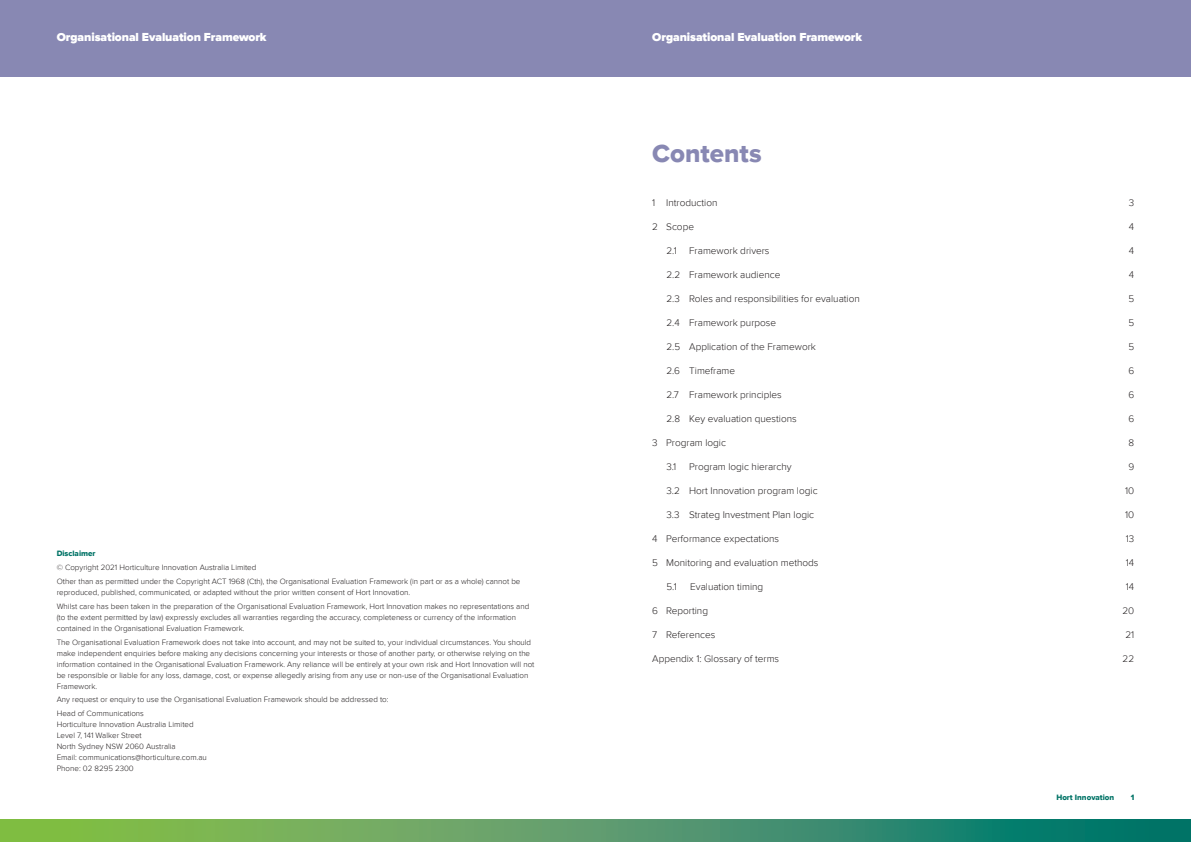
<style>
.page{position:relative;width:1191px;height:842px;background:#fff}
.page>*{position:absolute;margin:0;border:0;box-sizing:border-box;transform-origin:0 0}
.t1{font:26px "Proxima Nova Extrabld";color:#8888b3}
.t2{font:900 12px "Proxima Nova";letter-spacing:-.01em;color:#fff}
.t3{font:300 10px "Proxima Nova";color:#231f20}
.t4{font:300 8px/11px "Proxima Nova";color:#231f20}
.t5{font:8px "Proxima Nova Extrabld";color:#007366}
</style>
<div class="page">
<svg style="left:0;top:819px;width:1191px;height:23px;background:#4f9b64"></svg>
<div style="left:0;top:0;width:609px;height:77px;background:#8888b3"></div>
<div style="left:581px;top:0;width:610px;height:77px;background:#8888b3"></div>
<h2 class="t2" style="left:57px;top:30px;width:211px">Organisational Evaluation Framework</h2>
<h2 class="t2" style="left:652px;top:30px;width:211px">Organisational Evaluation Framework</h2>
<p class="t5" style="left:57px;top:549px;width:40px">Disclaimer</p>
<p class="t4" style="left:57px;top:561px;width:465px;line-height:13.8px">© Copyright 2021 Horticulture Innovation Australia Limited<br>Other than as permitted under the Copyright ACT 1968 (Cth), the Organisational Evaluation Framework (in part or as a whole) cannot be</p>
<p class="t4" style="left:57px;top:585px;width:474px;line-height:13.8px">reproduced, published, communicated, or adapted without the prior written consent of Hort Innovation.<br>Whilst care has been taken in the preparation of the Organisational Evaluation Framework, Hort Innovation makes no representations and</p>
<p class="t4" style="left:57px;top:612px;width:461px">(to the extent permitted by law) expressly excludes all warranties regarding the accuracy, completeness or currency of the information contained in the Organisational Evaluation Framework.</p>
<p class="t4" style="left:57px;top:637px;width:479px">The Organisational Evaluation Framework does not take into account, and may not be suited to, your individual circumstances. You should make independent enquiries before making any decisions concerning your interests or those of another party, or otherwise relying on the information contained in the Organisational Evaluation Framework. Any reliance will be entirely at your own risk and Hort Innovation will not be responsible or liable for any loss, damage, cost, or expense allegedly arising from any use or non-use of the Organisational Evaluation Framework.</p>
<p class="t4" style="left:57px;top:693px;width:333px;line-height:13.8px">Any request or enquiry to use the Organisational Evaluation Framework should be addressed to:<br>Head of Communications</p>
<p class="t4" style="left:57px;top:719px;width:152px">Horticulture Innovation Australia Limited Level 7, 141 Walker Street<br>North Sydney NSW 2060 Australia<br>Email: communications@horticulture.com.au Phone: 02 8295 2300</p>
<h1 class="t1" style="left:652px;top:139px;width:111px">Contents</h1>
<p class="t3" style="left:652px;top:197px;width:67px">1 Introduction</p>
<p class="t3" style="left:1128px;top:197px;width:7px">3</p>
<p class="t3" style="left:652px;top:221px;width:43px">2 Scope</p>
<p class="t3" style="left:1128px;top:221px;width:7px">4</p>
<p class="t3" style="left:666px;top:245px;width:105px">2.1 Framework drivers</p>
<p class="t3" style="left:1128px;top:245px;width:7px">4</p>
<p class="t3" style="left:666px;top:269px;width:116px">2.2 Framework audience</p>
<p class="t3" style="left:1128px;top:269px;width:7px">4</p>
<p class="t3" style="left:666px;top:293px;width:195px">2.3 Roles and responsibilities for evaluation</p>
<p class="t3" style="left:1128px;top:293px;width:7px">5</p>
<p class="t3" style="left:666px;top:317px;width:111px">2.4 Framework purpose</p>
<p class="t3" style="left:1128px;top:317px;width:7px">5</p>
<p class="t3" style="left:666px;top:341px;width:151px">2.5 Application of the Framework</p>
<p class="t3" style="left:1128px;top:341px;width:7px">5</p>
<p class="t3" style="left:666px;top:365px;width:70px">2.6 Timeframe</p>
<p class="t3" style="left:1128px;top:365px;width:7px">6</p>
<p class="t3" style="left:666px;top:389px;width:117px">2.7 Framework principles</p>
<p class="t3" style="left:1128px;top:389px;width:7px">6</p>
<p class="t3" style="left:666px;top:413px;width:132px">2.8 Key evaluation questions</p>
<p class="t3" style="left:1128px;top:413px;width:7px">6</p>
<p class="t3" style="left:652px;top:437px;width:75px">3 Program logic</p>
<p class="t3" style="left:1128px;top:437px;width:7px">8</p>
<p class="t3" style="left:666px;top:461px;width:12px">3.1</p>
<p class="t3" style="left:689px;top:461px;width:104px">Program logic hierarchy</p>
<p class="t3" style="left:1128px;top:461px;width:7px">9</p>
<p class="t3" style="left:666px;top:485px;width:153px">3.2 Hort Innovation program logic</p>
<p class="t3" style="left:1125px;top:485px;width:11px">10</p>
<p class="t3" style="left:666px;top:509px;width:149px">3.3 Strateg Investment Plan logic</p>
<p class="t3" style="left:1125px;top:509px;width:11px">10</p>
<p class="t3" style="left:652px;top:533px;width:128px">4 Performance expectations</p>
<p class="t3" style="left:1125px;top:533px;width:10px">13</p>
<p class="t3" style="left:652px;top:557px;width:168px">5 Monitoring and evaluation methods</p>
<p class="t3" style="left:1125px;top:557px;width:10px">14</p>
<p class="t3" style="left:666px;top:581px;width:12px">5.1</p>
<p class="t3" style="left:690px;top:581px;width:75px">Evaluation timing</p>
<p class="t3" style="left:1125px;top:581px;width:10px">14</p>
<p class="t3" style="left:652px;top:605px;width:57px">6 Reporting</p>
<p class="t3" style="left:1122px;top:605px;width:13px">20</p>
<p class="t3" style="left:652px;top:629px;width:65px">7 References</p>
<p class="t3" style="left:1125px;top:629px;width:10px">21</p>
<p class="t3" style="left:652px;top:653px;width:128px">Appendix 1: Glossary of terms</p>
<p class="t3" style="left:1122px;top:653px;width:13px">22</p>
<p class="t5" style="left:1056px;top:793px;width:59px">Hort Innovation</p>
<p class="t5" style="left:1130px;top:793px;width:5px">1</p>
</div>
